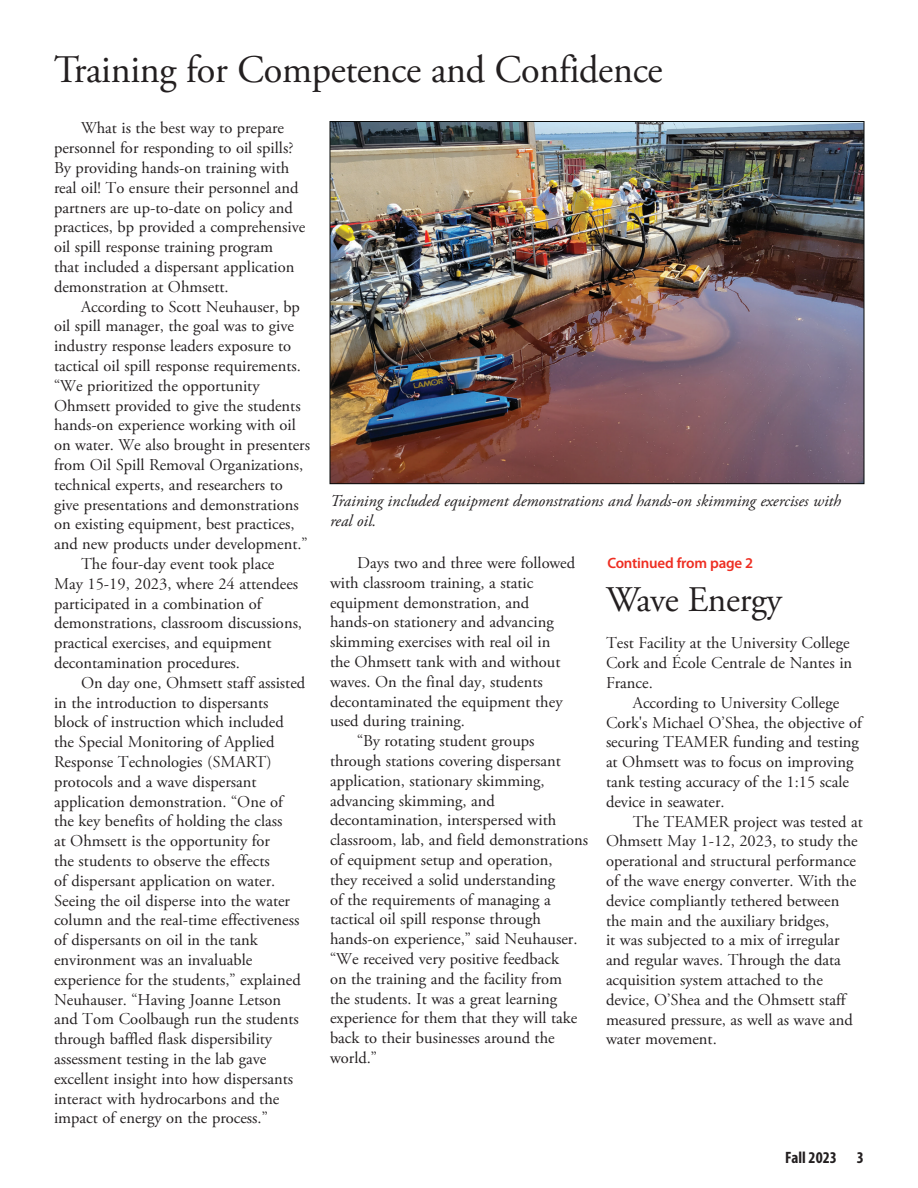
<style>
.page{position:relative;width:918px;height:1188px;background:#fff}
.page>*{position:absolute;margin:0;border:0;box-sizing:border-box;transform-origin:0 0}
.t1{font:39px "Adobe Garamond Pro";letter-spacing:-.01em;color:#231f20}
.t2{font:36px "Adobe Garamond Pro";letter-spacing:-.01em;color:#231f20}
.t3{font:16.5px/19.8px "Adobe Garamond Pro";color:#231f20}
.t4{font:italic 16.5px/19.8px "Adobe Garamond Pro";color:#231f20}
.t5{font:700 condensed 16.5px "Myriad Pro";color:#231f20}
.t6{font:600 15px "Myriad Pro";letter-spacing:-.015em;color:#ee2e22}
</style>
<div class="page">
<img style="left:332px;top:123px;width:530px;height:359px">
<h2 class="t1" style="left:54px;top:46px;width:610px">Training for Competence and Confidence</h2>
<p class="t3" style="left:54px;top:119px;width:253px;text-indent:27px">What is the best way to prepare personnel for responding to oil spills?<br>By providing hands-on training with real oil! To ensure their personnel and partners are up-to-date on policy and practices, bp provided a comprehensive oil spill response training program<br>that included a dispersant application demonstration at Ohmsett.</p>
<p class="t3" style="left:54px;top:297px;width:258px;text-indent:27px">According to Scott Neuhauser, bp oil spill manager, the goal was to give industry response leaders exposure to tactical oil spill response requirements. “We prioritized the opportunity Ohmsett provided to give the students hands-on experience working with oil on water. We also brought in presenters from Oil Spill Removal Organizations, technical experts, and researchers to give presentations and demonstrations on existing equipment, best practices, and new products under development.”</p>
<p class="t3" style="left:54px;top:555px;width:250px;text-indent:27px">The four-day event took place May 15-19, 2023, where 24 attendees participated in a combination of demonstrations, classroom discussions, practical exercises, and equipment decontamination procedures.</p>
<p class="t3" style="left:54px;top:673px;width:253px;text-indent:27px">On day one, Ohmsett staff assisted in the introduction to dispersants block of instruction which included the Special Monitoring of Applied Response Technologies (SMART) protocols and a wave dispersant application demonstration. “One of the key benefits of holding the class<br>at Ohmsett is the opportunity for<br>the students to observe the effects<br>of dispersant application on water.<br>Seeing the oil disperse into the water column and the real-time effectiveness of dispersants on oil in the tank environment was an invaluable experience for the students,” explained Neuhauser. “Having Joanne Letson and Tom Coolbaugh run the students through baffled flask dispersibility assessment testing in the lab gave excellent insight into how dispersants interact with hydrocarbons and the impact of energy on the process.”</p>
<p class="t4" style="left:330px;top:491px;width:513px">Training included equipment demonstrations and hands-on skimming exercises with real oil.</p>
<p class="t3" style="left:330px;top:553px;width:247px;text-indent:27px">Days two and three were followed with classroom training, a static equipment demonstration, and hands-on stationery and advancing skimming exercises with real oil in<br>the Ohmsett tank with and without waves. On the final day, students decontaminated the equipment they used during training.</p>
<p class="t3" style="left:330px;top:732px;width:260px;text-indent:27px">“By rotating student groups through stations covering dispersant application, stationary skimming, advancing skimming, and decontamination, interspersed with classroom, lab, and field demonstrations of equipment setup and operation,<br>they received a solid understanding<br>of the requirements of managing a tactical oil spill response through hands-on experience,” said Neuhauser. “We received very positive feedback<br>on the training and the facility from<br>the students. It was a great learning experience for them that they will take back to their businesses around the world.”</p>
<p class="t6" style="left:607px;top:554px;width:147px">Continued from page 2</p>
<p class="t2" style="left:606px;top:578px;width:177px">Wave Energy</p>
<p class="t3" style="left:606px;top:634px;width:248px">Test Facility at the University College<br>Cork and École Centrale de Nantes in<br>France.</p>
<p class="t3" style="left:606px;top:693px;width:257px;text-indent:27px">According to University College Cork's Michael O’Shea, the objective of securing TEAMER funding and testing at Ohmsett was to focus on improving tank testing accuracy of the 1:15 scale device in seawater.</p>
<p class="t3" style="left:606px;top:812px;width:258px;text-indent:27px">The TEAMER project was tested at Ohmsett May 1-12, 2023, to study the operational and structural performance of the wave energy converter. With the device compliantly tethered between the main and the auxiliary bridges,<br>it was subjected to a mix of irregular and regular waves. Through the data acquisition system attached to the device, O’Shea and the Ohmsett staff measured pressure, as well as wave and water movement.</p>
<p class="t5" style="left:785px;top:1147px;width:80px">Fall 2023 3</p>
</div>
